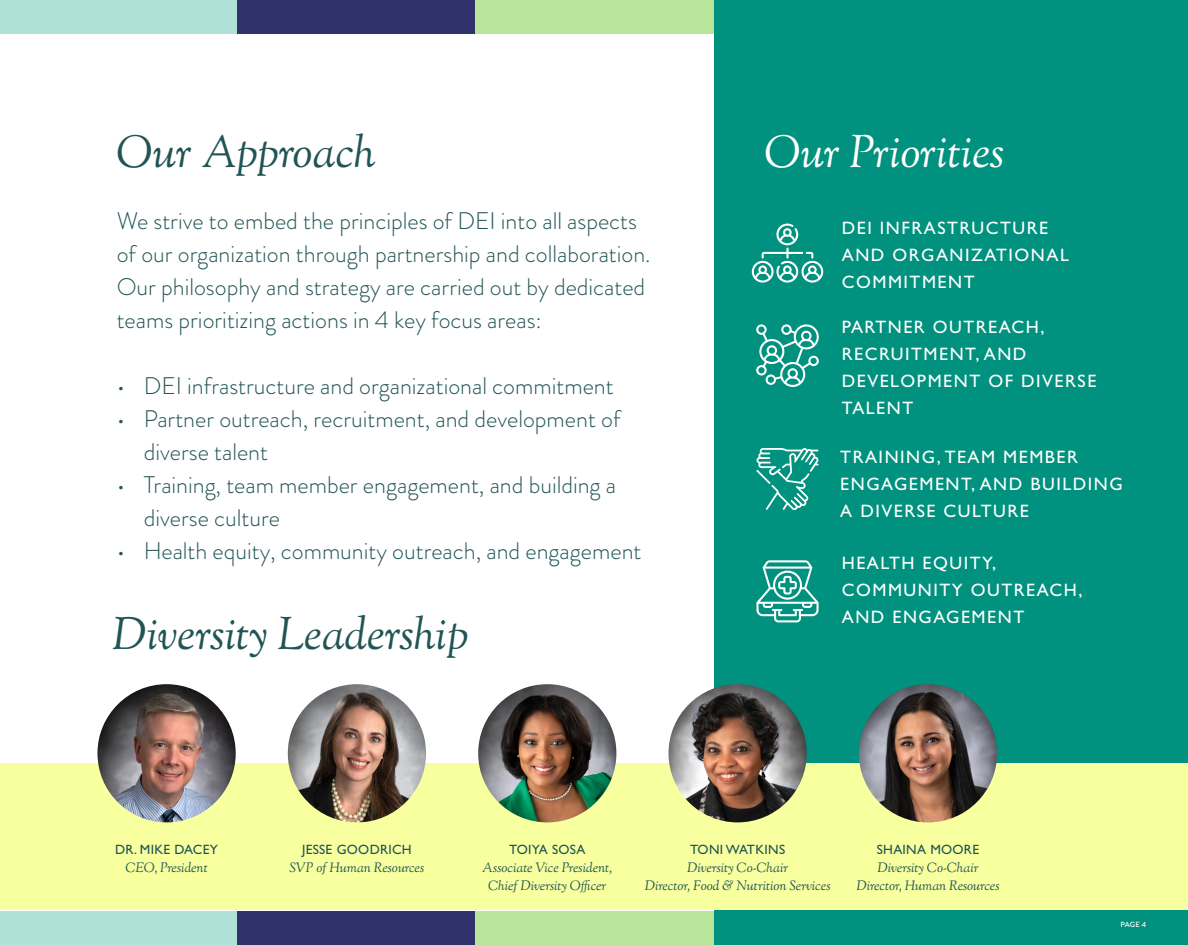
<style>
.page{position:relative;width:1188px;height:945px;background:#fff}
.page>*{position:absolute;margin:0;border:0;box-sizing:border-box;transform-origin:0 0}
.t1{font:italic 45px "Sorts Mill Goudy";color:#215454}
.t2{font:italic 45px "Sorts Mill Goudy";color:#fff}
.t3{font:300 24px/33px "Brandon Grotesque";color:#215454}
.t4{font:18px/27px "Gill Sans Std";letter-spacing:.085em;color:#fff}
.t5{font:italic 13.5px/18px "Sorts Mill Goudy";color:#215454;text-align:center}
.t6{font:13.5px "Gill Sans Std";letter-spacing:.02em;color:#215454}
.t7{font:500 7.5px "Brandon Grotesque";color:#fff}
</style>
<div class="page">
<div style="left:475px;top:0;width:257px;height:945px;background:#b9e59a"></div>
<div style="left:0;top:0;width:238px;height:945px;background:#afe1d8"></div>
<div style="left:237px;top:0;width:237px;height:945px;background:#30326b"></div>
<div style="left:714px;top:0;width:474px;height:945px;background:#00927e"></div>
<div style="left:0;top:34px;width:713px;height:877px;background:#fff"></div>
<div style="left:0;top:763px;width:1188px;height:147px;background:#f7ff9f"></div>
<img style="left:97px;top:684px;width:139px;height:138px;border-radius:69px">
<img style="left:288px;top:684px;width:138px;height:138px;border-radius:69px">
<img style="left:478px;top:684px;width:138px;height:138px;border-radius:69px">
<img style="left:669px;top:684px;width:138px;height:138px;border-radius:69px">
<img style="left:859px;top:684px;width:138px;height:138px;border-radius:69px">
<svg style="left:752px;top:224px;width:71px;height:59px"></svg>
<svg style="left:756px;top:448px;width:63px;height:62px"></svg>
<svg style="left:756px;top:324px;width:63px;height:63px"></svg>
<svg style="left:756px;top:560px;width:63px;height:62px"></svg>
<p class="t1" style="left:116px;top:124px;width:261px">Our Approach</p>
<p class="t3" style="left:117px;top:204px;width:535px">We strive to embed the principles of DEI into all aspects of our organization through partnership and collaboration.<br>Our philosophy and strategy are carried out by dedicated teams prioritizing actions in 4 key focus areas:</p>
<p class="t3" style="left:117px;top:369px;width:498px">• DEI infrastructure and organizational commitment</p>
<p class="t3" style="left:144px;top:402px;width:478px;text-indent:-27px">• Partner outreach, recruitment, and development of diverse talent</p>
<p class="t3" style="left:144px;top:468px;width:474px;text-indent:-27px">• Training, team member engagement, and building a diverse culture</p>
<p class="t3" style="left:117px;top:534px;width:526px">• Health equity, community outreach, and engagement</p>
<p class="t1" style="left:112px;top:605px;width:358px">Diversity Leadership</p>
<p class="t2" style="left:764px;top:124px;width:242px">Our Priorities</p>
<p class="t4" style="left:842px;top:214px;width:229px">DEI INFRASTRUCTURE<br>AND ORGANIZATIONAL<br>COMMITMENT</p>
<p class="t4" style="left:842px;top:313px;width:256px">PARTNER OUTREACH,<br>RECRUITMENT, AND<br>DEVELOPMENT OF DIVERSE<br>TALENT</p>
<p class="t4" style="left:840px;top:444px;width:284px">TRAINING, TEAM MEMBER<br>ENGAGEMENT, AND BUILDING<br>A DIVERSE CULTURE</p>
<p class="t4" style="left:842px;top:550px;width:242px">HEALTH EQUITY,<br>COMMUNITY OUTREACH,<br>AND ENGAGEMENT</p>
<p class="t6" style="left:115px;top:841px;width:104px">DR. MIKE DACEY</p>
<p class="t5" style="left:125px;top:860px;width:84px">CEO, President</p>
<p class="t6" style="left:302px;top:841px;width:111px">JESSE GOODRICH</p>
<p class="t5" style="left:290px;top:860px;width:136px">SVP of Human Resources</p>
<p class="t6" style="left:509px;top:841px;width:78px">TOIYA SOSA</p>
<p class="t5" style="left:482px;top:860px;width:132px">Associate Vice President,<br>Chief Diversity Officer</p>
<p class="t6" style="left:690px;top:841px;width:97px">TONI WATKINS</p>
<p class="t5" style="left:687px;top:860px;width:103px">Diversity Co-Chair</p>
<p class="t5" style="left:645px;top:878px;width:187px">Director, Food &amp; Nutrition Services</p>
<p class="t6" style="left:877px;top:841px;width:104px">SHAINA MOORE</p>
<p class="t5" style="left:877px;top:860px;width:103px">Diversity Co-Chair</p>
<p class="t5" style="left:856px;top:878px;width:145px">Director, Human Resources</p>
<p class="t7" style="left:1121px;top:920px;width:27px">PAGE 4</p>
</div>
